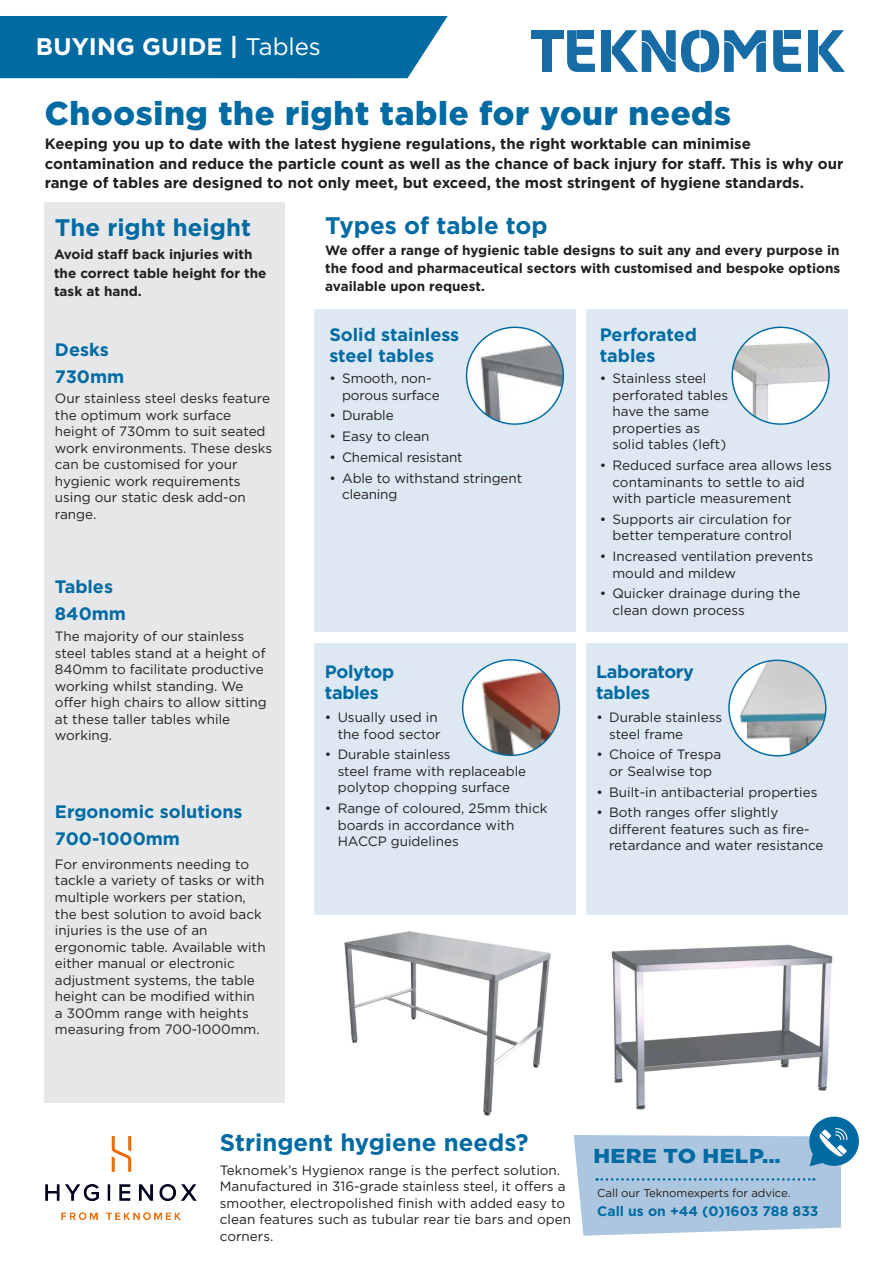
<style>
.page{position:relative;width:893px;height:1263px;background:#fff}
.page>*{position:absolute;margin:0;border:0;box-sizing:border-box;transform-origin:0 0}
.t1{font:900 33px "Gotham Pro";letter-spacing:.02em;color:#006ba3}
.t2{font:700 24px "Gotham Pro";color:#006ba3}
.t3{font:700 24px "Gotham Pro";letter-spacing:.005em;color:#fff}
.t4{font:900 20.1px "Gotham Pro";letter-spacing:.02em;color:#006ba3;scale:1.1 1}
.t5{font:700 18px/21px "Gotham Pro";color:#006ba3}
.t6{font:700 18px/21px "Gotham Pro";letter-spacing:-.02em;color:#006ba3}
.t7{font:700 15px/19.5px "Gotham Pro";color:#231f20}
.t8{font:700 13.8px "Gotham Pro";color:#006ba3}
.t9{font:13.5px/16.5px "Gotham Pro";color:#231f20}
.t10{font:700 13.5px/18px "Gotham Pro";color:#231f20}
.t11{font:11.4px "Gotham Pro";letter-spacing:-.01em;color:#231f20}
.s1{font-weight:400}
</style>
<div class="page">
<img style="left:344px;top:931px;width:207px;height:185px">
<div style="left:0;top:16px;width:448px;height:62px;background:#006ba3"></div>
<div style="left:531px;top:30px;width:32px;height:8px;background:#176ca5"></div>
<div style="left:542px;top:40px;width:10px;height:32px;background:#176ca5"></div>
<svg style="left:567px;top:30px;width:28px;height:42px"></svg>
<div style="left:578px;top:30px;width:16px;height:8px;background:#176ca5"></div>
<div style="left:601px;top:30px;width:10px;height:42px;background:#176ca5"></div>
<svg style="left:819px;top:30px;width:26px;height:42px"></svg>
<div style="left:808px;top:30px;width:10px;height:42px;background:#176ca5"></div>
<svg style="left:773px;top:30px;width:28px;height:42px"></svg>
<div style="left:784px;top:30px;width:16px;height:8px;background:#176ca5"></div>
<svg style="left:612px;top:30px;width:154px;height:42px"></svg>
<svg style="left:574px;top:1116px;width:285px;height:120px"></svg>
<div style="left:44px;top:203px;width:241px;height:900px;background:#e6e7e9"></div>
<div style="left:586px;top:309px;width:261px;height:322px;background:#dde8f3"></div>
<div style="left:315px;top:309px;width:261px;height:322px;background:#dde8f3"></div>
<div style="left:315px;top:643px;width:261px;height:272px;background:#dde8f3"></div>
<div style="left:586px;top:643px;width:261px;height:272px;background:#dde8f3"></div>
<img style="left:732px;top:327px;width:97px;height:97px;border-radius:48px">
<img style="left:463px;top:660px;width:96px;height:95px">
<img style="left:729px;top:661px;width:97px;height:95px">
<img style="left:467px;top:327px;width:96px;height:97px;border-radius:48px">
<img style="left:611px;top:944px;width:222px;height:166px">
<img style="left:46px;top:1137px;width:150px;height:83px">
<p class="t3" style="left:36px;top:33px;width:287px">BUYING GUIDE | <span class="s1">Tables</span></p>
<p class="t1" style="left:45px;top:94px;width:688px">Choosing the right table for your needs</p>
<p class="t7" style="left:45px;top:134px;width:800px">Keeping you up to date with the latest hygiene regulations, the right worktable can minimise contamination and reduce the particle count as well as the chance of back injury for staff. This is why our range of tables are designed to not only meet, but exceed, the most stringent of hygiene standards.</p>
<p class="t2" style="left:55px;top:213px;width:198px">The right height</p>
<p class="t10" style="left:54px;top:245px;width:214px">Avoid staff back injuries with the correct table height for the task at hand.</p>
<p class="t5" style="left:55px;top:339px;width:55px">Desks</p>
<p class="t5" style="left:55px;top:366px;width:71px">730mm</p>
<p class="t9" style="left:55px;top:390px;width:217px">Our stainless steel desks feature the optimum work surface</p>
<p class="t9" style="left:55px;top:423px;width:219px">height of 730mm to suit seated work environments. These desks can be customised for your</p>
<p class="t9" style="left:55px;top:473px;width:187px">hygienic work requirements</p>
<p class="t9" style="left:55px;top:489px;width:192px">using our static desk add-on range.</p>
<p class="t5" style="left:55px;top:576px;width:60px">Tables</p>
<p class="t5" style="left:55px;top:603px;width:73px">840mm</p>
<p class="t9" style="left:55px;top:628px;width:213px">The majority of our stainless steel tables stand at a height of<br>840mm to facilitate productive working whilst standing. We offer high chairs to allow sitting at these taller tables while working.</p>
<p class="t5" style="left:55px;top:797px;width:189px;line-height:27px">Ergonomic solutions<br>700-1000mm</p>
<p class="t9" style="left:55px;top:856px;width:211px">For environments needing to tackle a variety of tasks or with multiple workers per station, the best solution to avoid back injuries is the use of an</p>
<p class="t9" style="left:55px;top:938px;width:212px">ergonomic table. Available with either manual or electronic adjustment systems, the table height can be modified within a 300mm range with heights measuring from 700-1000mm.</p>
<p class="t2" style="left:325px;top:211px;width:224px">Types of table top</p>
<p class="t10" style="left:325px;top:241px;width:516px;text-align:justify">We offer a range of hygienic table designs to suit any and every purpose in the food and pharmaceutical sectors with customised and bespoke options available upon request.</p>
<p class="t5" style="left:329px;top:324px;width:131px">Solid stainless steel tables</p>
<p class="t9" style="left:342px;top:370px;width:99px;text-indent:-13px">• Smooth, non&shy;porous surface</p>
<p class="t9" style="left:329px;top:407px;width:66px">• Durable</p>
<p class="t9" style="left:329px;top:428px;width:101px">• Easy to clean</p>
<p class="t9" style="left:329px;top:449px;width:135px">• Chemical resistant</p>
<p class="t9" style="left:342px;top:470px;width:181px;text-indent:-13px">• Able to withstand stringent cleaning</p>
<p class="t6" style="left:325px;top:660px;width:71px">Polytop tables</p>
<p class="t9" style="left:325px;top:709px;width:117px;text-align:right">• Usually used in the food sector</p>
<p class="t9" style="left:338px;top:746px;width:190px;text-indent:-13px">• Durable stainless<br>steel frame with replaceable polytop chopping surface</p>
<p class="t9" style="left:338px;top:800px;width:211px;text-indent:-13px">• Range of coloured, 25mm thick boards in accordance with<br>HACCP guidelines</p>
<p class="t5" style="left:600px;top:324px;width:99px">Perforated tables</p>
<p class="t9" style="left:612px;top:370px;width:117px;text-indent:-13px">• Stainless steel perforated tables have the same properties as solid tables (left)</p>
<p class="t9" style="left:612px;top:457px;width:221px;text-indent:-13px">• Reduced surface area allows less contaminants to settle to aid with particle measurement</p>
<p class="t9" style="left:600px;top:511px;width:194px;text-align:right">• Supports air circulation for better temperature control</p>
<p class="t9" style="left:612px;top:548px;width:202px;text-indent:-13px">• Increased ventilation prevents mould and mildew</p>
<p class="t9" style="left:612px;top:585px;width:189px;text-indent:-13px">• Quicker drainage during the clean down process</p>
<p class="t6" style="left:596px;top:660px;width:99px">Laboratory tables</p>
<p class="t9" style="left:609px;top:709px;width:114px;text-indent:-13px">• Durable stainless steel frame</p>
<p class="t9" style="left:596px;top:746px;width:126px;text-align:center">• Choice of Trespa or Sealwise top</p>
<p class="t9" style="left:596px;top:783px;width:223px">• Built-in antibacterial properties</p>
<p class="t9" style="left:609px;top:804px;width:216px;text-indent:-13px">• Both ranges offer slightly different features such as fire&shy;retardance and water resistance</p>
<p class="t2" style="left:220px;top:1128px;width:310px">Stringent hygiene needs?</p>
<p class="t9" style="left:220px;top:1161px;width:353px">Teknomek’s Hygienox range is the perfect solution.<br>Manufactured in 316-grade stainless steel, it offers a smoother, electropolished finish with added easy to clean features such as tubular rear tie bars and open corners.</p>
<p class="t4" style="left:593px;top:1145px;width:172px">HERE TO HELP...</p>
<p class="t11" style="left:597px;top:1187px;width:195px">Call our Teknomexperts for advice.</p>
<p class="t8" style="left:597px;top:1203px;width:223px">Call us on +44 (0)1603 788 833</p>
</div>
